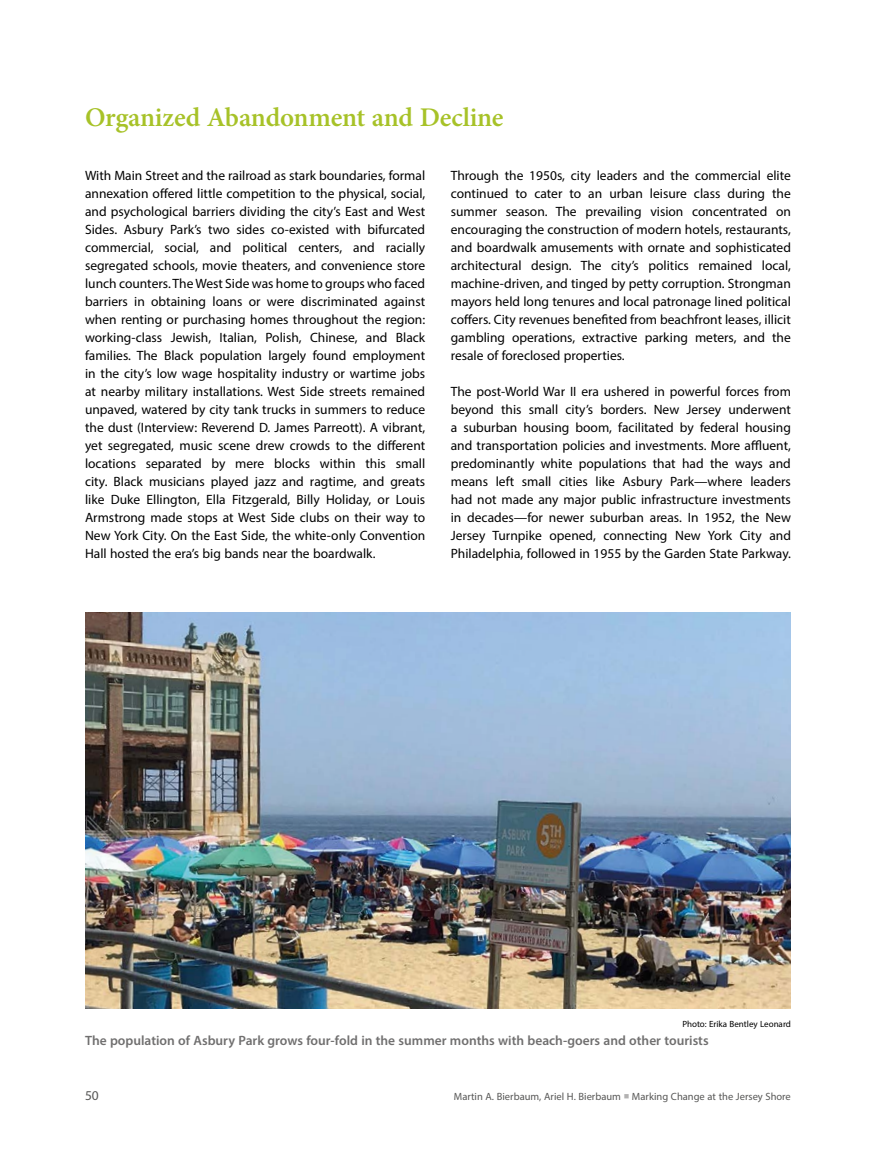
<style>
.page{position:relative;width:893px;height:1170px;background:#fff}
.page>*{position:absolute;margin:0;border:0;box-sizing:border-box;transform-origin:0 0}
.Überschrift_H2{font:600 27px "Minion Pro";letter-spacing:-.01em;color:#a7c228}
.Fließtext_P{font:13.5px/18px "Myriad Pro";color:#000;text-align:justify}
.t1{font:600 13.5px "Myriad Pro";color:#706f6f}
.t2{font:13.5px "Myriad Pro";color:#575756}
.t3{font:10.5px "Myriad Pro";color:#575756}
.t4{font:9px "Myriad Pro";color:#000}
.s1{color:#b3b2b2}
</style>
<div class="page">
<img style="left:85px;top:612px;width:706px;height:396px">
<h2 class="Überschrift_H2" style="left:85px;top:99px;width:420px">Organized Abandonment and Decline</h2>
<p class="Fließtext_P" style="left:85px;top:166px;width:342px">With Main Street and the railroad as stark boundaries, formal annexation offered little competition to the physical, social, and psychological barriers dividing the city’s East and West Sides. Asbury Park’s two sides co-existed with bifurcated commercial, social, and political centers, and racially segregated schools, movie theaters, and convenience store lunch counters. The West Side was home to groups who faced barriers in obtaining loans or were discriminated against when renting or purchasing homes throughout the region: working-class Jewish, Italian, Polish, Chinese, and Black families. The Black population largely found employment in the city’s low wage hospitality industry or wartime jobs at nearby military installations. West Side streets remained unpaved, watered by city tank trucks in summers to reduce the dust (Interview: Reverend D. James Parreott). A vibrant, yet segregated, music scene drew crowds to the different locations separated by mere blocks within this small city. Black musicians played jazz and ragtime, and greats like Duke Ellington, Ella Fitzgerald, Billy Holiday, or Louis Armstrong made stops at West Side clubs on their way to New York City. On the East Side, the white-only Convention Hall hosted the era’s big bands near the boardwalk.</p>
<p class="Fließtext_P" style="left:451px;top:166px;width:342px">Through the 1950s, city leaders and the commercial elite continued to cater to an urban leisure class during the summer season. The prevailing vision concentrated on encouraging the construction of modern hotels, restaurants, and boardwalk amusements with ornate and sophisticated architectural design. The city’s politics remained local, machine-driven, and tinged by petty corruption. Strongman mayors held long tenures and local patronage lined political coffers. City revenues benefited from beachfront leases, illicit gambling operations, extractive parking meters, and the resale of foreclosed properties.</p>
<p class="Fließtext_P" style="left:451px;top:382px;width:342px">The post-World War II era ushered in powerful forces from beyond this small city’s borders. New Jersey underwent a suburban housing boom, facilitated by federal housing and transportation policies and investments. More affluent, predominantly white populations that had the ways and means left small cities like Asbury Park—where leaders had not made any major public infrastructure investments in decades—for newer suburban areas. In 1952, the New Jersey Turnpike opened, connecting New York City and Philadelphia, followed in 1955 by the Garden State Parkway.</p>
<p class="t4" style="left:682px;top:1017px;width:110px">Photo: Erika Bentley Leonard</p>
<p class="t1" style="left:85px;top:1031px;width:625px">The population of Asbury Park grows four-fold in the summer months with beach-goers and other tourists</p>
<p class="t2" style="left:85px;top:1087px;width:15px">50</p>
<p class="t3" style="left:454px;top:1090px;width:339px">Martin A. Bierbaum, Ariel H. Bierbaum <span class="s1">■</span> Marking Change at the Jersey Shore</p>
</div>
